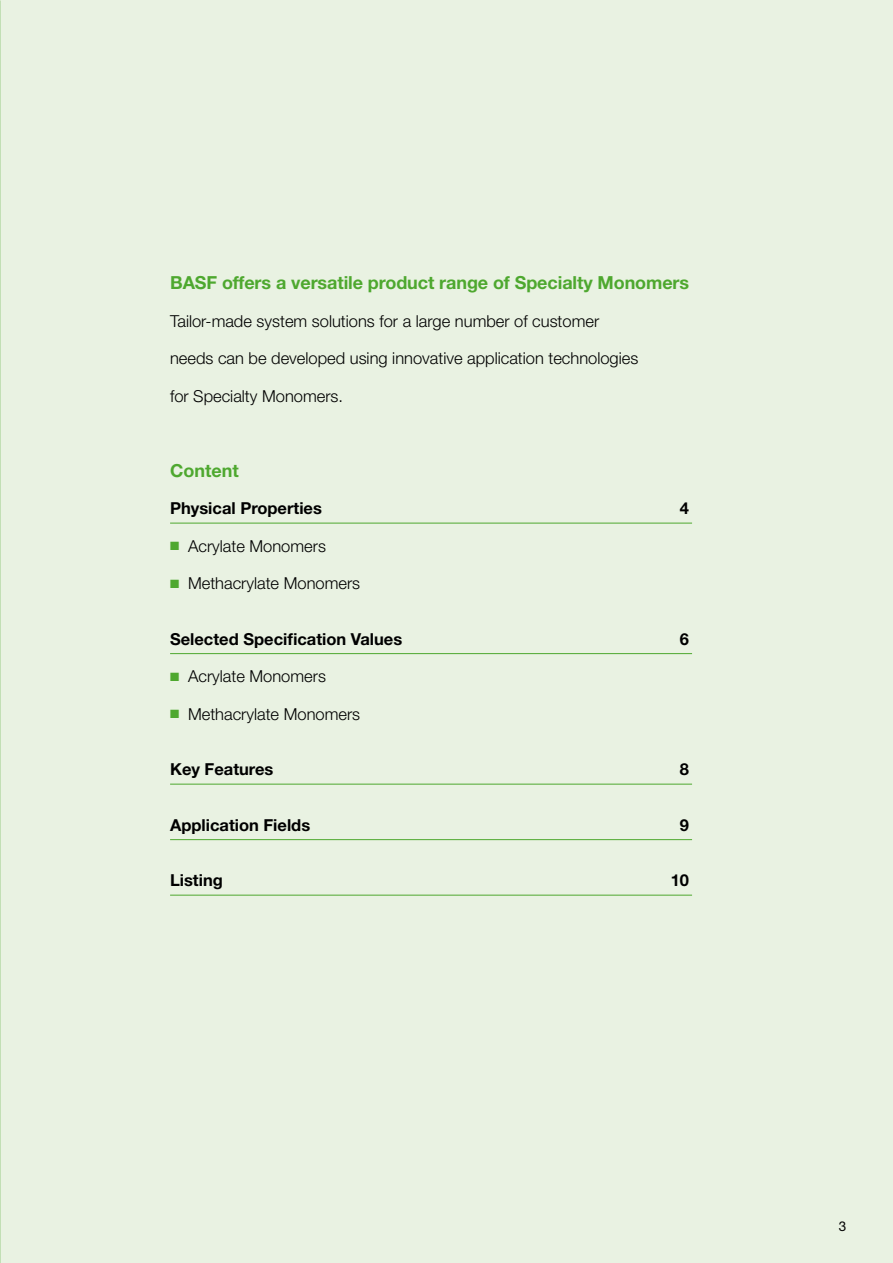
<style>
.page{position:relative;width:893px;height:1263px;background:#e9f2e2}
.page>*{position:absolute;margin:0;border:0;box-sizing:border-box;transform-origin:0 0}
.t1{font:700 18px "Helvetica Neue LT";letter-spacing:-.005em;color:#4ea82f}
.t2{font:300 16.5px "Helvetica Neue LT";color:#000}
.t3{font:700 16.5px "Helvetica Neue LT";color:#000}
.t4{font:13.5px "Helvetica Neue LT";color:#000}
.s1{color:#4ea82f}
</style>
<div class="page">
<hr style="left:170px;top:523px;width:522px;height:1px;background:#4ea82f">
<hr style="left:170px;top:653px;width:522px;height:1px;background:#4ea82f">
<hr style="left:170px;top:784px;width:522px;height:1px;background:#4ea82f">
<hr style="left:170px;top:839px;width:522px;height:1px;background:#4ea82f">
<hr style="left:170px;top:895px;width:522px;height:1px;background:#4ea82f">
<p class="t1" style="left:170px;top:272px;width:521px">BASF offers a versatile product range of Specialty Monomers</p>
<p class="t2" style="left:170px;top:311px;width:431px">Tailor-made system solutions for a large number of customer</p>
<p class="t2" style="left:170px;top:348px;width:470px">needs can be developed using innovative application technologies</p>
<p class="t2" style="left:170px;top:386px;width:174px">for Specialty Monomers.</p>
<p class="t1" style="left:170px;top:459px;width:70px">Content</p>
<p class="t3" style="left:170px;top:498px;width:153px">Physical Properties</p>
<p class="t3" style="left:680px;top:498px;width:11px">4</p>
<p class="t2" style="left:170px;top:536px;width:157px"><span class="s1">■</span> Acrylate Monomers</p>
<p class="t2" style="left:170px;top:573px;width:192px"><span class="s1">■</span> Methacrylate Monomers</p>
<p class="t3" style="left:170px;top:629px;width:234px">Selected Specification Values</p>
<p class="t3" style="left:680px;top:629px;width:11px">6</p>
<p class="t2" style="left:170px;top:666px;width:157px"><span class="s1">■</span> Acrylate Monomers</p>
<p class="t2" style="left:170px;top:704px;width:192px"><span class="s1">■</span> Methacrylate Monomers</p>
<p class="t3" style="left:170px;top:759px;width:105px">Key Features</p>
<p class="t3" style="left:680px;top:759px;width:11px">8</p>
<p class="t3" style="left:170px;top:815px;width:142px">Application Fields</p>
<p class="t3" style="left:680px;top:815px;width:11px">9</p>
<p class="t3" style="left:170px;top:870px;width:54px">Listing</p>
<p class="t3" style="left:671px;top:870px;width:20px">10</p>
<p class="t4" style="left:839px;top:1218px;width:9px">3</p>
</div>
